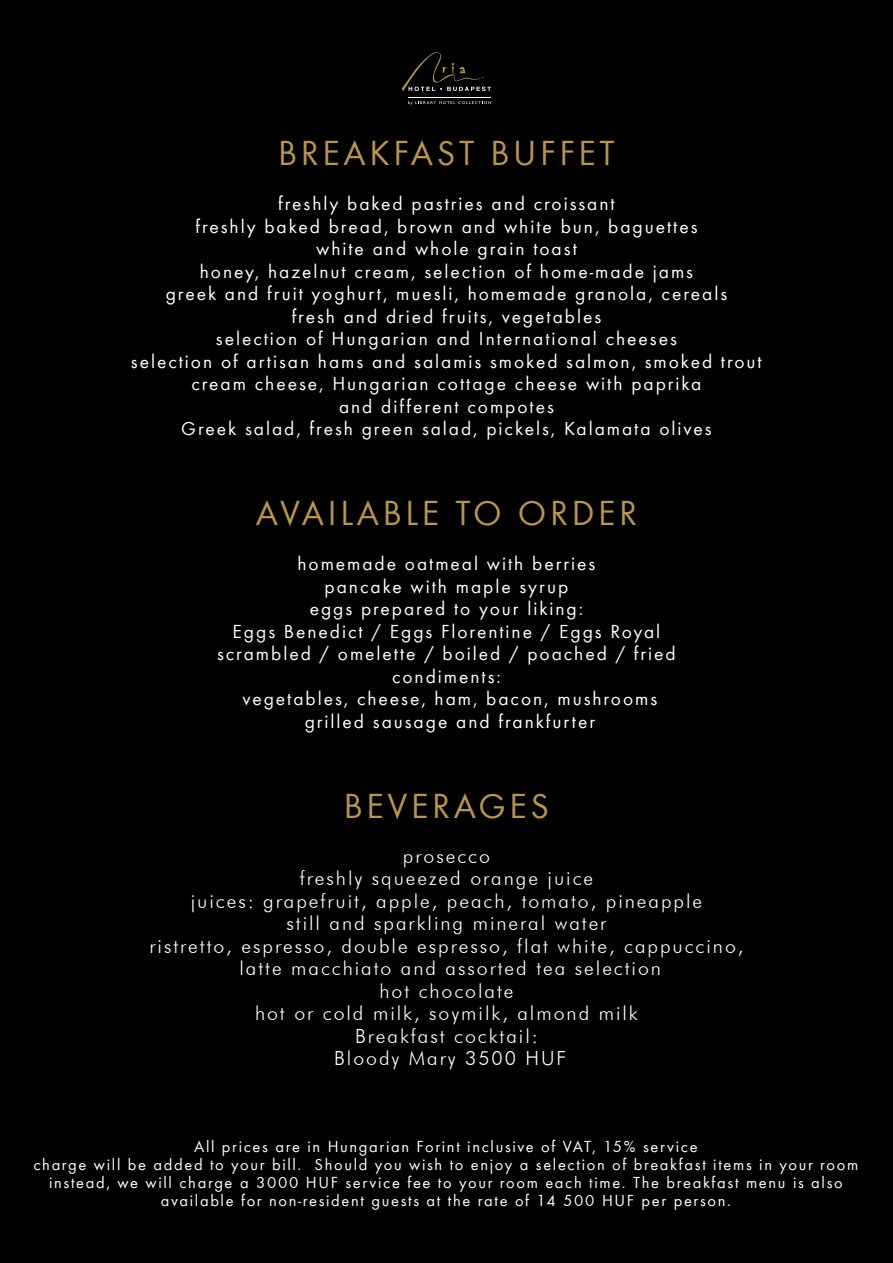
<style>
.page{position:relative;width:893px;height:1263px;background:#000}
.page>*{position:absolute;margin:0;border:0;box-sizing:border-box;transform-origin:0 0}
.t1{font:36px "Futura TEE";letter-spacing:.1em;color:#ba954a}
.t2{font:19.5px/22.5px "Futura TEE";letter-spacing:.1em;color:#fff;text-align:center}
.t3{font:300 19.5px/22.5px "Futura BT";letter-spacing:.1em;color:#fff;text-align:center}
.t4{font:16.5px/18px "Futura TEE";letter-spacing:.1em;color:#fff;text-align:center}
</style>
<div class="page">
<hr style="left:408px;top:98px;width:83px;height:1px;background:#fff">
<svg style="left:408px;top:101px;width:83px;height:4px"></svg>
<svg style="left:402px;top:52px;width:89px;height:39px"></svg>
<h1 class="t1" style="left:278px;top:132px;width:338px">BREAKFAST BUFFET</h1>
<p class="t2" style="left:131px;top:192px;width:632px">freshly baked pastries and croissant<br>freshly baked bread, brown and white bun, baguettes<br>white and whole grain toast<br>honey, hazelnut cream, selection of home-made jams<br>greek and fruit yoghurt, muesli, homemade granola, cereals<br>fresh and dried fruits, vegetables<br>selection of Hungarian and International cheeses<br>selection of artisan hams and salamis smoked salmon, smoked trout cream cheese, Hungarian cottage cheese with paprika<br>and different compotes<br>Greek salad, fresh green salad, pickels, Kalamata olives</p>
<h1 class="t1" style="left:256px;top:492px;width:383px">AVAILABLE TO ORDER</h1>
<p class="t2" style="left:217px;top:552px;width:460px">homemade oatmeal with berries<br>pancake with maple syrup<br>eggs prepared to your liking:<br>Eggs Benedict / Eggs Florentine / Eggs Royal scrambled / omelette / boiled / poached / fried condiments:<br>vegetables, cheese, ham, bacon, mushrooms grilled sausage and frankfurter</p>
<h1 class="t1" style="left:344px;top:784px;width:207px">BEVERAGES</h1>
<p class="t3" style="left:149px;top:844px;width:595px">prosecco<br>freshly squeezed orange juice<br>juices: grapefruit, apple, peach, tomato, pineapple<br>still and sparkling mineral water<br>ristretto, espresso, double espresso, flat white, cappuccino, latte macchiato and assorted tea selection<br>hot chocolate<br>hot or cold milk, soymilk, almond milk<br>Breakfast cocktail:<br>Bloody Mary 3500 HUF</p>
<p class="t4" style="left:33px;top:1137px;width:826px">All prices are in Hungarian Forint inclusive of VAT, 15% service<br>charge will be added to your bill. Should you wish to enjoy a selection of breakfast items in your room instead, we will charge a 3000 HUF service fee to your room each time. The breakfast menu is also available for non-resident guests at the rate of 14 500 HUF per person.</p>
</div>
